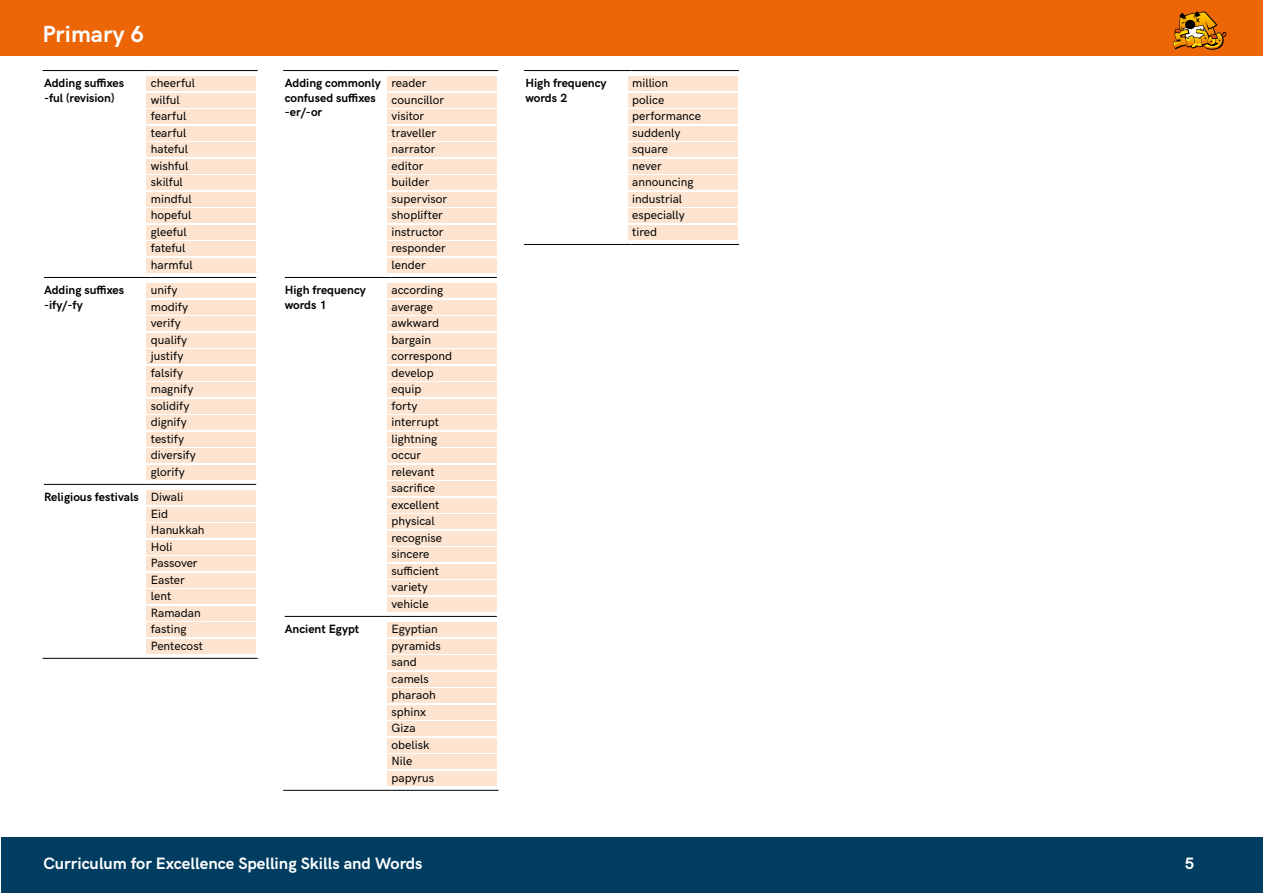
<style>
.page{position:relative;width:1263px;height:893px;background:#fff}
.page>*{position:absolute;margin:0;border:0;box-sizing:border-box;transform-origin:0 0}
.t1{font:700 23.4px "HK Grotesk";color:#fff}
.t2{font:700 16.5px "HK Grotesk";color:#fff}
.t3{font:500 12px/16.5px "HK Grotesk";color:#000}
.t4{font:700 12px/14.4px "HK Grotesk";color:#000}
.s1{font-weight:700}
</style>
<div class="page">
<div style="left:0;top:0;width:1263px;height:55px;background:#ec6608"></div>
<svg style="left:1173px;top:11px;width:53px;height:39px"></svg>
<div style="left:1px;top:838px;width:1262px;height:55px;background:#003d61"></div>
<svg style="left:43px;top:76px;width:214px;height:582px"></svg>
<hr style="left:43px;top:70px;width:107px;height:1px;background:#000">
<hr style="left:150px;top:70px;width:108px;height:1px;background:#000">
<hr style="left:44px;top:277px;width:106px;height:1px;background:#000">
<hr style="left:150px;top:277px;width:106px;height:1px;background:#000">
<hr style="left:44px;top:484px;width:106px;height:1px;background:#000">
<hr style="left:150px;top:484px;width:106px;height:1px;background:#000">
<hr style="left:43px;top:658px;width:107px;height:1px;background:#000">
<hr style="left:150px;top:658px;width:108px;height:1px;background:#000">
<div style="left:147px;top:77px;width:109px;height:14px;background:#fde4d0"></div>
<div style="left:147px;top:93px;width:109px;height:15px;background:#fde4d0"></div>
<div style="left:147px;top:110px;width:109px;height:14px;background:#fde4d0"></div>
<div style="left:147px;top:126px;width:109px;height:15px;background:#fde4d0"></div>
<div style="left:147px;top:143px;width:109px;height:14px;background:#fde4d0"></div>
<div style="left:147px;top:159px;width:109px;height:15px;background:#fde4d0"></div>
<div style="left:147px;top:176px;width:109px;height:14px;background:#fde4d0"></div>
<div style="left:147px;top:192px;width:109px;height:15px;background:#fde4d0"></div>
<div style="left:147px;top:209px;width:109px;height:14px;background:#fde4d0"></div>
<div style="left:147px;top:225px;width:109px;height:15px;background:#fde4d0"></div>
<div style="left:147px;top:242px;width:109px;height:14px;background:#fde4d0"></div>
<div style="left:147px;top:258px;width:109px;height:15px;background:#fde4d0"></div>
<div style="left:147px;top:284px;width:109px;height:14px;background:#fde4d0"></div>
<div style="left:147px;top:300px;width:109px;height:14px;background:#fde4d0"></div>
<div style="left:147px;top:317px;width:109px;height:14px;background:#fde4d0"></div>
<div style="left:147px;top:333px;width:109px;height:14px;background:#fde4d0"></div>
<div style="left:147px;top:350px;width:109px;height:14px;background:#fde4d0"></div>
<div style="left:147px;top:366px;width:109px;height:14px;background:#fde4d0"></div>
<div style="left:147px;top:383px;width:109px;height:14px;background:#fde4d0"></div>
<div style="left:147px;top:399px;width:109px;height:14px;background:#fde4d0"></div>
<div style="left:147px;top:416px;width:109px;height:14px;background:#fde4d0"></div>
<div style="left:147px;top:432px;width:109px;height:14px;background:#fde4d0"></div>
<div style="left:147px;top:449px;width:109px;height:14px;background:#fde4d0"></div>
<div style="left:147px;top:465px;width:109px;height:14px;background:#fde4d0"></div>
<div style="left:147px;top:491px;width:109px;height:14px;background:#fde4d0"></div>
<div style="left:147px;top:507px;width:109px;height:14px;background:#fde4d0"></div>
<div style="left:147px;top:524px;width:109px;height:14px;background:#fde4d0"></div>
<div style="left:147px;top:540px;width:109px;height:14px;background:#fde4d0"></div>
<div style="left:147px;top:557px;width:109px;height:14px;background:#fde4d0"></div>
<div style="left:147px;top:573px;width:109px;height:14px;background:#fde4d0"></div>
<div style="left:147px;top:590px;width:109px;height:14px;background:#fde4d0"></div>
<div style="left:147px;top:606px;width:109px;height:14px;background:#fde4d0"></div>
<div style="left:147px;top:623px;width:109px;height:14px;background:#fde4d0"></div>
<div style="left:147px;top:639px;width:109px;height:14px;background:#fde4d0"></div>
<svg style="left:284px;top:76px;width:214px;height:714px"></svg>
<hr style="left:283px;top:70px;width:108px;height:1px;background:#000">
<hr style="left:391px;top:70px;width:107px;height:1px;background:#000">
<hr style="left:285px;top:277px;width:106px;height:1px;background:#000">
<hr style="left:391px;top:277px;width:106px;height:1px;background:#000">
<hr style="left:285px;top:616px;width:106px;height:1px;background:#000">
<hr style="left:391px;top:616px;width:106px;height:1px;background:#000">
<hr style="left:283px;top:790px;width:108px;height:1px;background:#000">
<hr style="left:391px;top:790px;width:107px;height:1px;background:#000">
<div style="left:387px;top:77px;width:110px;height:14px;background:#fde4d0"></div>
<div style="left:387px;top:93px;width:110px;height:15px;background:#fde4d0"></div>
<div style="left:387px;top:110px;width:110px;height:14px;background:#fde4d0"></div>
<div style="left:387px;top:126px;width:110px;height:15px;background:#fde4d0"></div>
<div style="left:387px;top:143px;width:110px;height:14px;background:#fde4d0"></div>
<div style="left:387px;top:159px;width:110px;height:15px;background:#fde4d0"></div>
<div style="left:387px;top:176px;width:110px;height:14px;background:#fde4d0"></div>
<div style="left:387px;top:192px;width:110px;height:15px;background:#fde4d0"></div>
<div style="left:387px;top:209px;width:110px;height:14px;background:#fde4d0"></div>
<div style="left:387px;top:225px;width:110px;height:15px;background:#fde4d0"></div>
<div style="left:387px;top:242px;width:110px;height:14px;background:#fde4d0"></div>
<div style="left:387px;top:258px;width:110px;height:15px;background:#fde4d0"></div>
<div style="left:387px;top:284px;width:110px;height:14px;background:#fde4d0"></div>
<div style="left:387px;top:300px;width:110px;height:14px;background:#fde4d0"></div>
<div style="left:387px;top:317px;width:110px;height:14px;background:#fde4d0"></div>
<div style="left:387px;top:333px;width:110px;height:14px;background:#fde4d0"></div>
<div style="left:387px;top:350px;width:110px;height:14px;background:#fde4d0"></div>
<div style="left:387px;top:366px;width:110px;height:14px;background:#fde4d0"></div>
<div style="left:387px;top:383px;width:110px;height:14px;background:#fde4d0"></div>
<div style="left:387px;top:399px;width:110px;height:14px;background:#fde4d0"></div>
<div style="left:387px;top:416px;width:110px;height:14px;background:#fde4d0"></div>
<div style="left:387px;top:432px;width:110px;height:14px;background:#fde4d0"></div>
<div style="left:387px;top:449px;width:110px;height:14px;background:#fde4d0"></div>
<div style="left:387px;top:465px;width:110px;height:14px;background:#fde4d0"></div>
<div style="left:387px;top:482px;width:110px;height:14px;background:#fde4d0"></div>
<div style="left:387px;top:498px;width:110px;height:14px;background:#fde4d0"></div>
<div style="left:387px;top:515px;width:110px;height:14px;background:#fde4d0"></div>
<div style="left:387px;top:531px;width:110px;height:14px;background:#fde4d0"></div>
<div style="left:387px;top:548px;width:110px;height:14px;background:#fde4d0"></div>
<div style="left:387px;top:564px;width:110px;height:14px;background:#fde4d0"></div>
<div style="left:387px;top:581px;width:110px;height:14px;background:#fde4d0"></div>
<div style="left:387px;top:597px;width:110px;height:14px;background:#fde4d0"></div>
<div style="left:387px;top:623px;width:110px;height:14px;background:#fde4d0"></div>
<div style="left:387px;top:639px;width:110px;height:14px;background:#fde4d0"></div>
<div style="left:387px;top:656px;width:110px;height:14px;background:#fde4d0"></div>
<div style="left:387px;top:672px;width:110px;height:14px;background:#fde4d0"></div>
<div style="left:387px;top:689px;width:110px;height:14px;background:#fde4d0"></div>
<div style="left:387px;top:705px;width:110px;height:14px;background:#fde4d0"></div>
<div style="left:387px;top:722px;width:110px;height:14px;background:#fde4d0"></div>
<div style="left:387px;top:738px;width:110px;height:14px;background:#fde4d0"></div>
<div style="left:387px;top:755px;width:110px;height:14px;background:#fde4d0"></div>
<div style="left:387px;top:771px;width:110px;height:14px;background:#fde4d0"></div>
<svg style="left:628px;top:76px;width:110px;height:164px"></svg>
<hr style="left:524px;top:70px;width:107px;height:1px;background:#000">
<hr style="left:631px;top:70px;width:108px;height:1px;background:#000">
<hr style="left:524px;top:244px;width:107px;height:1px;background:#000">
<hr style="left:631px;top:244px;width:108px;height:1px;background:#000">
<div style="left:628px;top:77px;width:109px;height:14px;background:#fde4d0"></div>
<div style="left:628px;top:93px;width:109px;height:15px;background:#fde4d0"></div>
<div style="left:628px;top:110px;width:109px;height:14px;background:#fde4d0"></div>
<div style="left:628px;top:126px;width:109px;height:15px;background:#fde4d0"></div>
<div style="left:628px;top:143px;width:109px;height:14px;background:#fde4d0"></div>
<div style="left:628px;top:159px;width:109px;height:15px;background:#fde4d0"></div>
<div style="left:628px;top:176px;width:109px;height:14px;background:#fde4d0"></div>
<div style="left:628px;top:192px;width:109px;height:15px;background:#fde4d0"></div>
<div style="left:628px;top:209px;width:109px;height:14px;background:#fde4d0"></div>
<div style="left:628px;top:225px;width:109px;height:15px;background:#fde4d0"></div>
<h1 class="t1" style="left:43px;top:16px;width:103px">Primary 6</h1>
<p class="t4" style="left:44px;top:75px;width:82px">Adding suffixes -ful (revision)</p>
<p class="t3" style="left:151px;top:74px;width:46px">cheerful wilful fearful tearful hateful wishful skilful mindful hopeful gleeful fateful harmful</p>
<p class="t4" style="left:44px;top:282px;width:82px">Adding suffixes -ify/-fy</p>
<p class="t3" style="left:151px;top:281px;width:47px">unify modify verify qualify justify falsify magnify solidify dignify testify diversify glorify</p>
<p class="t3" style="left:151px;top:488px;width:55px;text-indent:-107px"><span class="s1">Religious festivals</span> Diwali<br>Eid<br>Hanukkah<br>Holi<br>Passover<br>Easter lent<br>Ramadan fasting<br>Pentecost</p>
<p class="t4" style="left:285px;top:75px;width:98px">Adding commonly confused suffixes -er/-or</p>
<p class="t3" style="left:392px;top:74px;width:57px">reader councillor visitor traveller narrator editor builder supervisor shoplifter instructor responder lender</p>
<p class="t4" style="left:285px;top:282px;width:83px">High frequency words 1</p>
<p class="t3" style="left:392px;top:281px;width:62px">according average awkward bargain correspond develop equip<br>forty interrupt lightning occur relevant sacrifice excellent physical recognise sincere sufficient variety vehicle</p>
<p class="t4" style="left:285px;top:621px;width:76px">Ancient Egypt</p>
<p class="t3" style="left:392px;top:620px;width:51px">Egyptian pyramids sand camels pharaoh sphinx<br>Giza obelisk<br>Nile papyrus</p>
<p class="t4" style="left:525px;top:75px;width:83px">High frequency words 2</p>
<p class="t3" style="left:632px;top:74px;width:70px">million police performance suddenly square<br>never announcing industrial especially tired</p>
<h2 class="t2" style="left:44px;top:850px;width:380px">Curriculum for Excellence Spelling Skills and Words</h2>
<h2 class="t2" style="left:1185px;top:850px;width:11px">5</h2>
</div>
